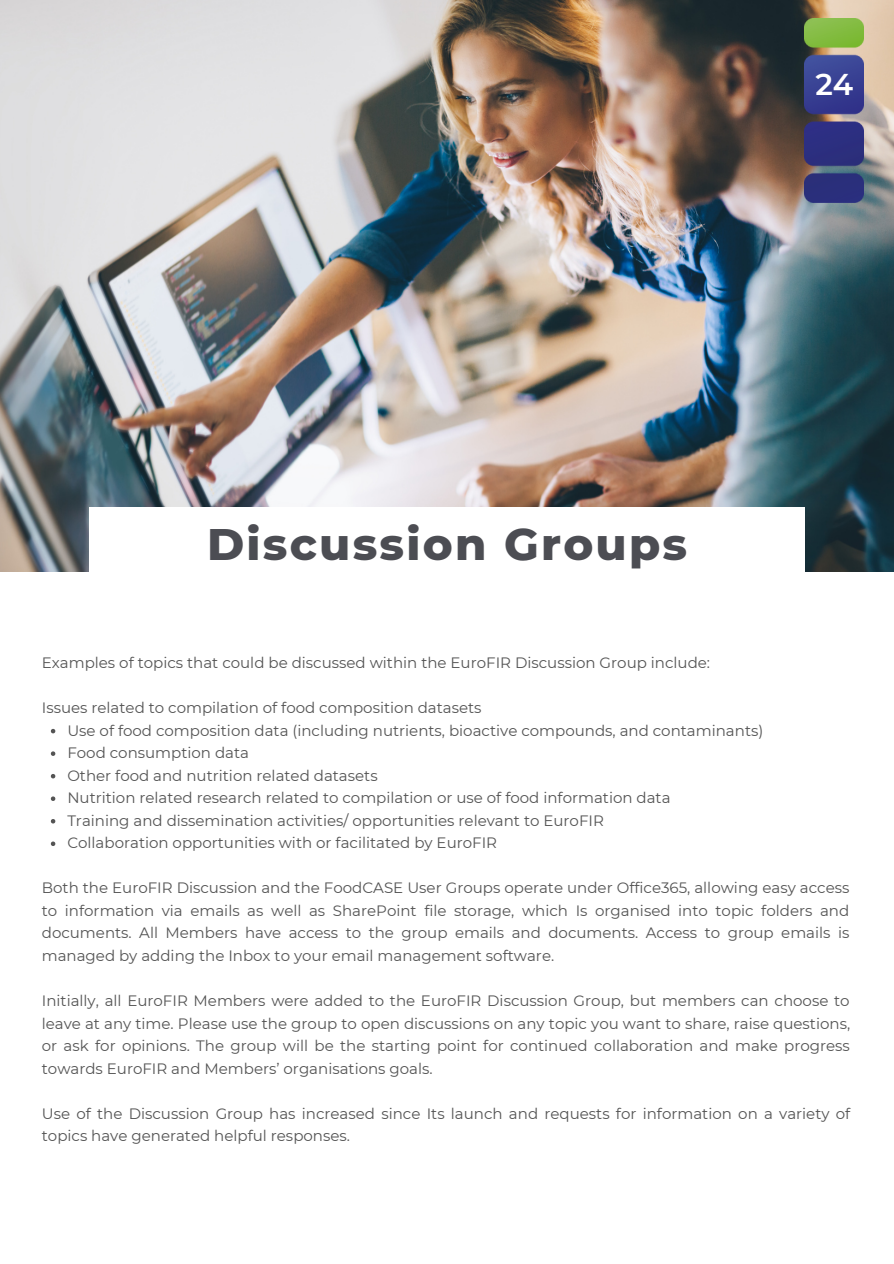
<style>
.page{position:relative;width:894px;height:1264px;background:#fff}
.page>*{position:absolute;margin:0;border:0;box-sizing:border-box;transform-origin:0 0}
.t1{font:800 45px "Montserrat";letter-spacing:.05em;color:#4c4d53}
.t2{font:600 30px "Montserrat";color:#fff}
.t3{font:15px/22.5px "Montserrat";color:#545454}
</style>
<div class="page">
<img style="left:0;top:0;width:893px;height:572px">
<div style="left:89px;top:507px;width:715px;height:668px;background:#fff"></div>
<svg style="left:51px;top:729px;width:4px;height:4px"></svg>
<svg style="left:51px;top:751px;width:4px;height:5px"></svg>
<svg style="left:51px;top:774px;width:4px;height:4px"></svg>
<svg style="left:51px;top:796px;width:4px;height:5px"></svg>
<svg style="left:51px;top:819px;width:4px;height:4px"></svg>
<svg style="left:51px;top:841px;width:4px;height:5px"></svg>
<img style="left:804px;top:19px;width:59px;height:183px">
<h2 class="t2" style="left:815px;top:66px;width:39px">24</h2>
<h1 class="t1" style="left:207px;top:517px;width:481px">Discussion Groups</h1>
<p class="t3" style="left:42px;top:651px;width:669px">Examples of topics that could be discussed within the EuroFIR Discussion Group include:</p>
<p class="t3" style="left:42px;top:696px;width:441px">Issues related to compilation of food composition datasets</p>
<p class="t3" style="left:67px;top:719px;width:697px">Use of food composition data (including nutrients, bioactive compounds, and contaminants)<br>Food consumption data<br>Other food and nutrition related datasets<br>Nutrition related research related to compilation or use of food information data<br>Training and dissemination activities/ opportunities relevant to EuroFIR<br>Collaboration opportunities with or facilitated by EuroFIR</p>
<p class="t3" style="left:42px;top:876px;width:808px;text-align:justify">Both the EuroFIR Discussion and the FoodCASE User Groups operate under Office365, allowing easy access to information via emails as well as SharePoint file storage, which Is organised into topic folders and documents. All Members have access to the group emails and documents. Access to group emails is managed by adding the Inbox to your email management software.</p>
<p class="t3" style="left:42px;top:989px;width:809px;text-align:justify">Initially, all EuroFIR Members were added to the EuroFIR Discussion Group, but members can choose to leave at any time. Please use the group to open discussions on any topic you want to share, raise questions, or ask for opinions. The group will be the starting point for continued collaboration and make progress towards EuroFIR and Members’ organisations goals.</p>
<p class="t3" style="left:42px;top:1101px;width:809px">Use of the Discussion Group has increased since Its launch and requests for information on a variety of topics have generated helpful responses.</p>
</div>
